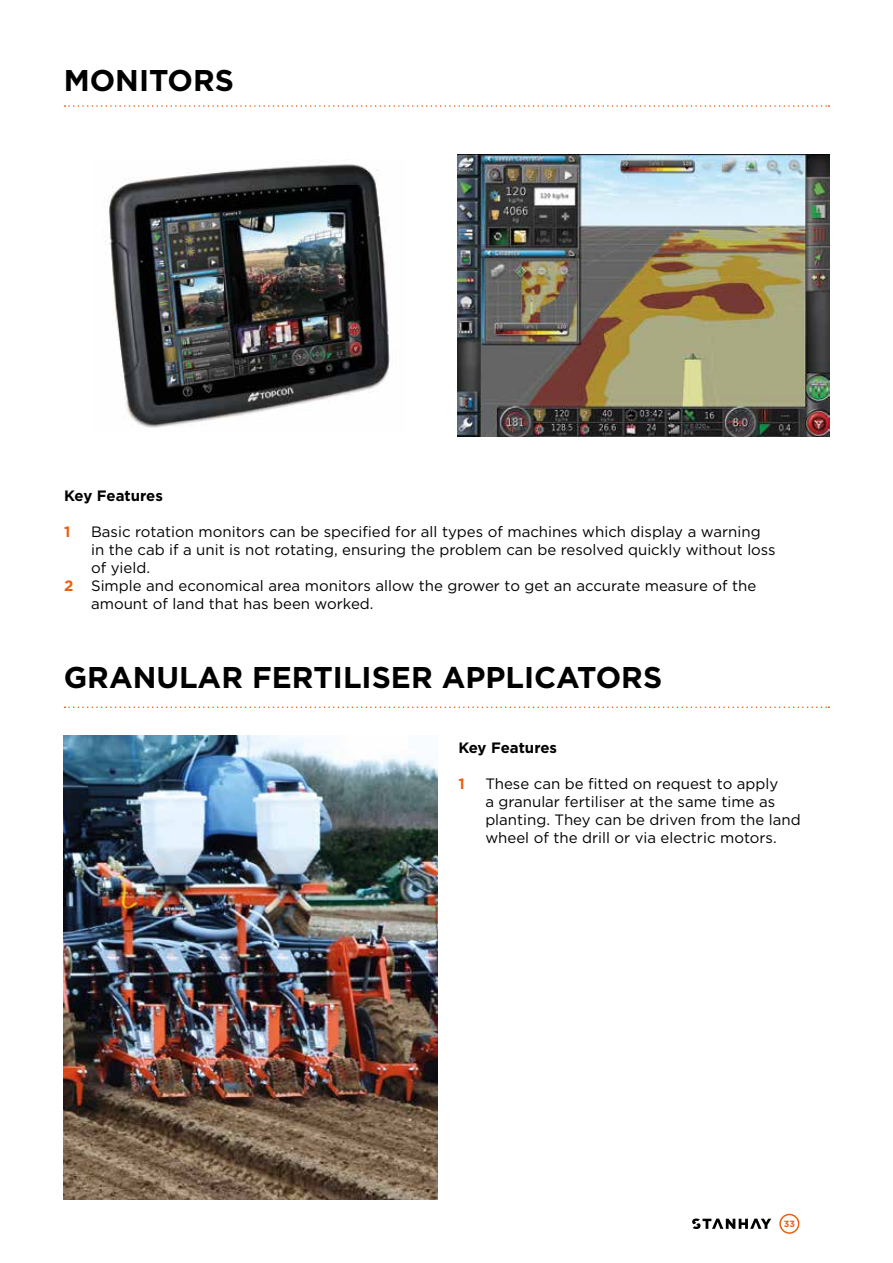
<style>
.page{position:relative;width:893px;height:1263px;background:#fff}
.page>*{position:absolute;margin:0;border:0;box-sizing:border-box;transform-origin:0 0}
.t1{font:700 30px "Gotham HTF";color:#000}
.t2{font:15px/18px "Gotham HTF";color:#000}
.t3{font:700 15px "Gotham HTF";letter-spacing:-.005em;color:#000}
.t4{font:700 15px "Gotham HTF";color:#eb6012}
.t5{font:700 9px "Gotham";color:#eb6012}
.s1{font-weight:700;color:#eb6012}
</style>
<div class="page">
<svg style="left:692px;top:1218px;width:79px;height:11px"></svg>
<svg style="left:779px;top:1214px;width:20px;height:20px"></svg>
<img style="left:105px;top:164px;width:285px;height:264px">
<img style="left:457px;top:155px;width:372px;height:282px">
<svg style="left:65px;top:105px;width:764px;height:2px"></svg>
<svg style="left:65px;top:706px;width:764px;height:2px"></svg>
<img style="left:64px;top:735px;width:373px;height:464px">
<h1 class="t1" style="left:64px;top:63px;width:172px">MONITORS</h1>
<p class="t3" style="left:64px;top:487px;width:100px">Key Features</p>
<p class="t4" style="left:64px;top:523px;width:8px">1</p>
<p class="t2" style="left:91px;top:522px;width:671px">Basic rotation monitors can be specified for all types of machines which display a warning</p>
<p class="t2" style="left:91px;top:540px;width:686px">in the cab if a unit is not rotating, ensuring the problem can be resolved quickly without loss</p>
<p class="t2" style="left:91px;top:558px;width:60px">of yield.</p>
<p class="t2" style="left:64px;top:576px;width:694px"><span class="s1">2</span> Simple and economical area monitors allow the grower to get an accurate measure of the</p>
<p class="t2" style="left:91px;top:594px;width:284px">amount of land that has been worked.</p>
<h1 class="t1" style="left:64px;top:660px;width:600px">GRANULAR FERTILISER APPLICATORS</h1>
<p class="t3" style="left:458px;top:739px;width:100px">Key Features</p>
<p class="t4" style="left:458px;top:775px;width:8px">1</p>
<p class="t2" style="left:485px;top:774px;width:317px">These can be fitted on request to apply<br>a granular fertiliser at the same time as planting. They can be driven from the land wheel of the drill or via electric motors.</p>
<p class="t5" style="left:784px;top:1218px;width:13px">33</p>
</div>
